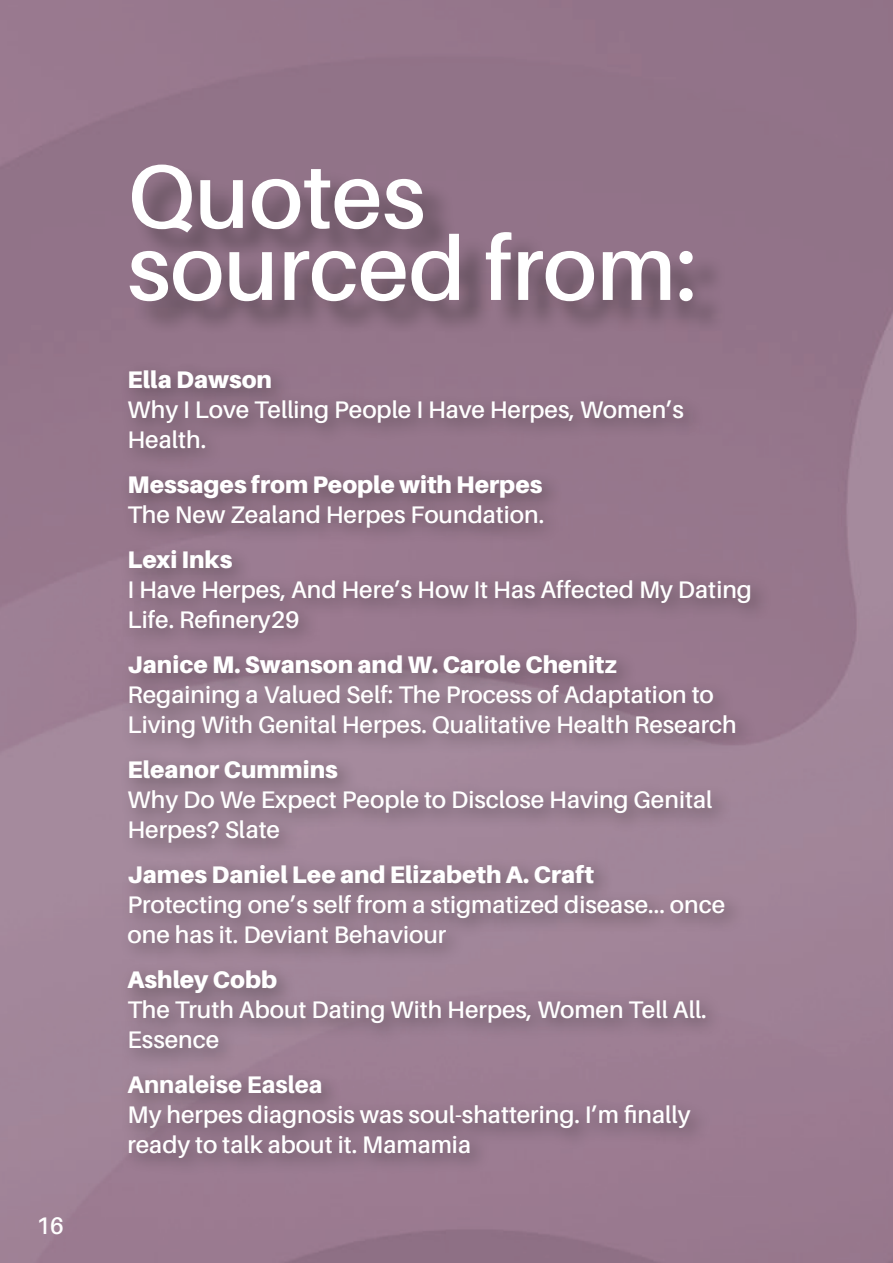
<style>
.page{position:relative;width:893px;height:1263px;background:#fff}
.page>*{position:absolute;margin:0;border:0;box-sizing:border-box;transform-origin:0 0}
.t1{font:600 90px/72px "Aileron";color:#fff}
.t2{font:600 24px/30px "Aileron";color:#fff}
.t3{font:900 24px "Aileron";color:#fff}
.t4{font:800 24px "Aileron";color:#fff}
.t5{font:600 24px "Aileron";color:#fff;scale:.95 1}
</style>
<div class="page">
<div style="left:133px;top:166px;width:593px;height:169px;background:#231f20;opacity:.5"></div>
<div style="left:118px;top:360px;width:655px;height:819px;background:#231f20;opacity:.5"></div>
<p class="t5" style="left:37px;top:1212px;width:30px">16</p>
<p class="t1" style="left:128px;top:162px;width:571px">Quotes sourced from:</p>
<p class="t3" style="left:128px;top:365px;width:146px">Ella Dawson</p>
<p class="t2" style="left:128px;top:394px;width:558px">Why I Love Telling People I Have Herpes, Women’s<br>Health.</p>
<p class="t3" style="left:128px;top:470px;width:416px">Messages from People with Herpes</p>
<p class="t2" style="left:128px;top:499px;width:418px">The New Zealand Herpes Foundation.</p>
<p class="t3" style="left:128px;top:545px;width:106px">Lexi Inks</p>
<p class="t2" style="left:128px;top:574px;width:626px">I Have Herpes, And Here’s How It Has Affected My Dating<br>Life. Refinery29</p>
<p class="t3" style="left:128px;top:650px;width:491px">Janice M. Swanson and W. Carole Chenitz</p>
<p class="t2" style="left:128px;top:679px;width:611px">Regaining a Valued Self: The Process of Adaptation to<br>Living With Genital Herpes. Qualitative Health Research</p>
<p class="t3" style="left:128px;top:755px;width:212px">Eleanor Cummins</p>
<p class="t2" style="left:128px;top:784px;width:586px">Why Do We Expect People to Disclose Having Genital<br>Herpes? Slate</p>
<p class="t3" style="left:128px;top:860px;width:468px">James Daniel Lee and Elizabeth A. Craft</p>
<p class="t2" style="left:128px;top:889px;width:599px">Protecting one’s self from a stigmatized disease... once one has it. Deviant Behaviour</p>
<p class="t3" style="left:128px;top:965px;width:151px">Ashley Cobb</p>
<p class="t2" style="left:128px;top:994px;width:581px">The Truth About Dating With Herpes, Women Tell All.<br>Essence</p>
<p class="t4" style="left:128px;top:1071px;width:197px">Annaleise Easlea</p>
<p class="t2" style="left:128px;top:1099px;width:564px">My herpes diagnosis was soul-shattering. I’m finally ready to talk about it. Mamamia</p>
</div>
